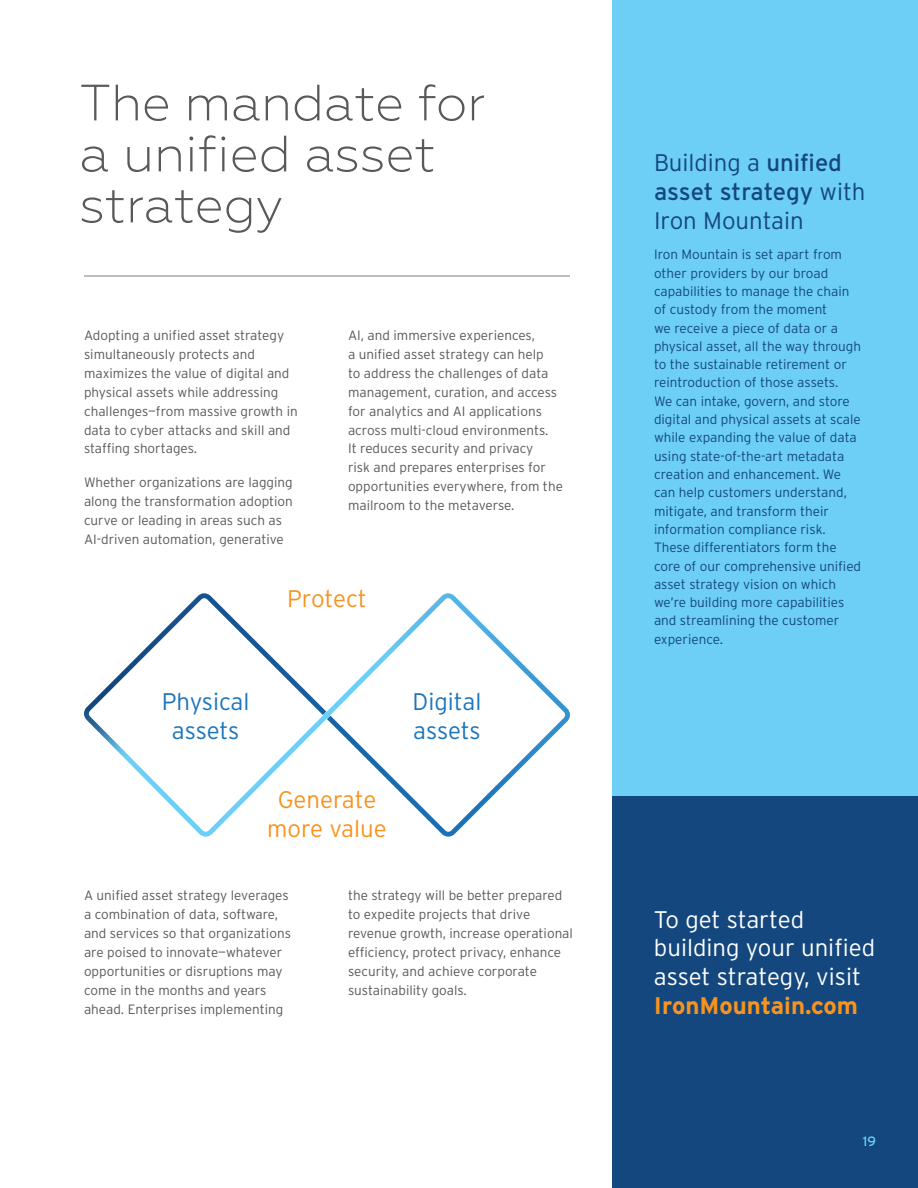
<style>
.page{position:relative;width:918px;height:1188px;background:#fff}
.page>*{position:absolute;margin:0;border:0;box-sizing:border-box;transform-origin:0 0}
.t1{font:300 51px/51px "Geometria";color:#58595b}
.t2{font:300 24px/28.8px "Interstate";color:#fff}
.t3{font:300 24px/28.8px "Interstate";color:#14477d}
.t4{font:300 24px/28.8px "Interstate";letter-spacing:-.005em;color:#1b75bc;text-align:center}
.t5{font:300 24px/28.8px "Interstate";color:#f7931e;text-align:center}
.t6{font:700 24px "Interstate";color:#f7931e}
.t7{font:300 13.5px/18.9px "Interstate";color:#58595b}
.t8{font:300 13.5px/18.3px "Interstate";color:#14477d}
.t9{font:13.5px "Interstate";color:#6dcff6}
.s1{font-weight:400}
</style>
<div class="page">
<svg style="left:84px;top:593px;width:486px;height:244px"></svg>
<div style="left:612px;top:796px;width:306px;height:392px;background:#14477d"></div>
<div style="left:612px;top:0;width:306px;height:796px;background:#6dcff6"></div>
<hr style="left:84px;top:275px;width:486px;height:1px;background:#58595b">
<h1 class="t1" style="left:80px;top:77px;width:407px">The mandate for a unified asset strategy</h1>
<p class="t7" style="left:84px;top:326px;width:215px">Adopting a unified asset strategy simultaneously protects and maximizes the value of digital and physical assets while addressing challenges—from massive growth in data to cyber attacks and skill and staffing shortages.</p>
<p class="t7" style="left:84px;top:473px;width:210px">Whether organizations are lagging along the transformation adoption curve or leading in areas such as AI-driven automation, generative</p>
<p class="t7" style="left:348px;top:326px;width:216px">AI, and immersive experiences,<br>a unified asset strategy can help<br>to address the challenges of data management, curation, and access for analytics and AI applications across multi-cloud environments.<br>It reduces security and privacy<br>risk and prepares enterprises for opportunities everywhere, from the mailroom to the metaverse.</p>
<h2 class="t5" style="left:287px;top:584px;width:81px">Protect</h2>
<h2 class="t4" style="left:162px;top:687px;width:89px">Physical assets</h2>
<h2 class="t4" style="left:413px;top:687px;width:70px;text-align:left">Digital assets</h2>
<h2 class="t5" style="left:267px;top:785px;width:121px">Generate more value</h2>
<p class="t7" style="left:84px;top:886px;width:208px">A unified asset strategy leverages a combination of data, software, and services so that organizations are poised to innovate—whatever opportunities or disruptions may come in the months and years ahead. Enterprises implementing</p>
<p class="t7" style="left:348px;top:886px;width:226px">the strategy will be better prepared to expedite projects that drive revenue growth, increase operational efficiency, protect privacy, enhance security, and achieve corporate sustainability goals.</p>
<h2 class="t3" style="left:654px;top:148px;width:213px">Building a <span class="s1">unified asset strategy</span> with<br>Iron Mountain</h2>
<p class="t8" style="left:654px;top:245px;width:209px">Iron Mountain is set apart from other providers by our broad capabilities to manage the chain of custody from the moment<br>we receive a piece of data or a physical asset, all the way through to the sustainable retirement or reintroduction of those assets.<br>We can intake, govern, and store digital and physical assets at scale while expanding the value of data using state-of-the-art metadata creation and enhancement. We can help customers understand, mitigate, and transform their information compliance risk.<br>These differentiators form the core of our comprehensive unified asset strategy vision on which we’re building more capabilities and streamlining the customer experience.</p>
<h2 class="t2" style="left:654px;top:905px;width:223px">To get started building your unified asset strategy, visit</h2>
<h2 class="t6" style="left:654px;top:992px;width:206px">IronMountain.com</h2>
<p class="t9" style="left:863px;top:1134px;width:15px">19</p>
</div>
